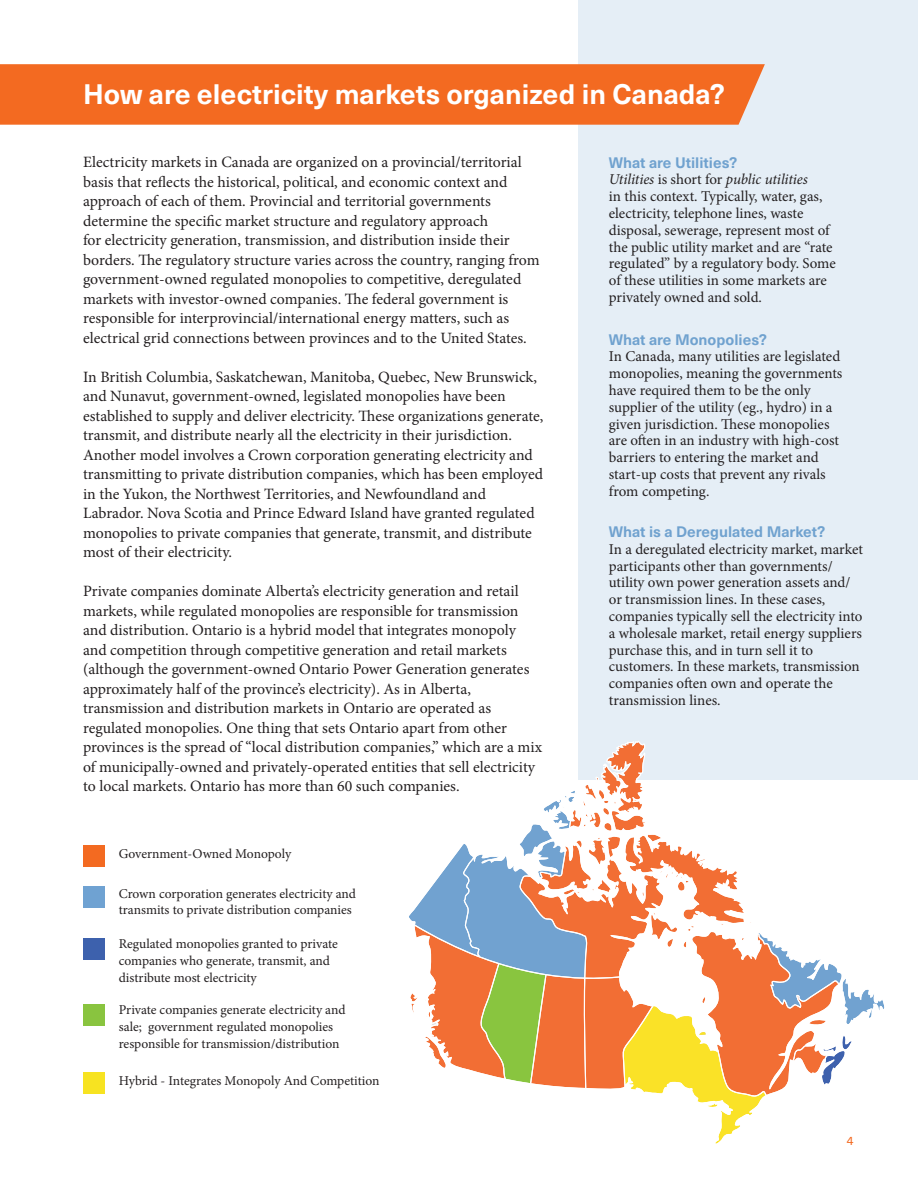
<style>
.page{position:relative;width:918px;height:1188px;background:#fff}
.page>*{position:absolute;margin:0;border:0;box-sizing:border-box;transform-origin:0 0}
.t1{font:700 27.75px "Neue Haas Unica W1 G";color:#fff}
.t2{font:15.75px/19.5px "Minion Pro";color:#231f20}
.t3{font:15px/16.8px "Minion Pro";color:#231f20}
.t4{font:700 15px "Neue Haas Unica W1 G";color:#70a2cf}
.t5{font:13.5px/16.8px "Minion Pro";color:#231f20}
.t6{font:12px "Neue Haas Unica W1 G";color:#f36a21}
.s1{font-style:italic}
</style>
<div class="page">
<div style="left:578px;top:0;width:340px;height:780px;background:#e5eef6"></div>
<div style="left:0;top:64px;width:765px;height:61px;background:#f36a21"></div>
<div style="left:83px;top:845px;width:22px;height:21px;background:#f36a21"></div>
<div style="left:83px;top:886px;width:22px;height:22px;background:#6fa2d2"></div>
<div style="left:83px;top:938px;width:22px;height:22px;background:#3d61ad"></div>
<div style="left:83px;top:1004px;width:22px;height:22px;background:#89c43f"></div>
<div style="left:83px;top:1072px;width:22px;height:22px;background:#f7e321"></div>
<svg style="left:409px;top:741px;width:476px;height:403px"></svg>
<h1 class="t1" style="left:83px;top:73px;width:643px">How are electricity markets organized in Canada?</h1>
<p class="t2" style="left:83px;top:153px;width:458px">Electricity markets in Canada are organized on a provincial/territorial basis that reflects the historical, political, and economic context and approach of each of them. Provincial and territorial governments determine the specific market structure and regulatory approach<br>for electricity generation, transmission, and distribution inside their borders. The regulatory structure varies across the country, ranging from government-owned regulated monopolies to competitive, deregulated markets with investor-owned companies. The federal government is responsible for interprovincial/international energy matters, such as electrical grid connections between provinces and to the United States.</p>
<p class="t2" style="left:83px;top:367px;width:462px">In British Columbia, Saskatchewan, Manitoba, Quebec, New Brunswick, and Nunavut, government-owned, legislated monopolies have been established to supply and deliver electricity. These organizations generate, transmit, and distribute nearly all the electricity in their jurisdiction.<br>Another model involves a Crown corporation generating electricity and transmitting to private distribution companies, which has been employed in the Yukon, the Northwest Territories, and Newfoundland and Labrador. Nova Scotia and Prince Edward Island have granted regulated monopolies to private companies that generate, transmit, and distribute most of their electricity.</p>
<p class="t2" style="left:83px;top:582px;width:461px">Private companies dominate Alberta’s electricity generation and retail markets, while regulated monopolies are responsible for transmission and distribution. Ontario is a hybrid model that integrates monopoly and competition through competitive generation and retail markets (although the government-owned Ontario Power Generation generates approximately half of the province’s electricity). As in Alberta, transmission and distribution markets in Ontario are operated as regulated monopolies. One thing that sets Ontario apart from other provinces is the spread of “local distribution companies,” which are a mix of municipally-owned and privately-operated entities that sell electricity to local markets. Ontario has more than 60 such companies.</p>
<p class="t5" style="left:119px;top:845px;width:174px">Government-Owned Monopoly</p>
<p class="t5" style="left:119px;top:885px;width:239px">Crown corporation generates electricity and transmits to private distribution companies</p>
<p class="t5" style="left:119px;top:935px;width:221px">Regulated monopolies granted to private companies who generate, transmit, and distribute most electricity</p>
<p class="t5" style="left:119px;top:1001px;width:228px">Private companies generate electricity and sale; government regulated monopolies responsible for transmission/distribution</p>
<p class="t5" style="left:119px;top:1073px;width:262px">Hybrid - Integrates Monopoly And Competition</p>
<p class="t4" style="left:609px;top:151px;width:130px">What are Utilities?</p>
<p class="t3" style="left:609px;top:171px;width:229px"><span class="s1">Utilities</span> is short for <span class="s1">public utilities<br></span>in this context. Typically, water, gas, electricity, telephone lines, waste disposal, sewerage, represent most of the public utility market and are “rate regulated” by a regulatory body. Some of these utilities in some markets are privately owned and sold.</p>
<p class="t4" style="left:609px;top:328px;width:160px">What are Monopolies?</p>
<p class="t3" style="left:609px;top:348px;width:235px">In Canada, many utilities are legislated monopolies, meaning the governments have required them to be the only supplier of the utility (eg., hydro) in a given jurisdiction. These monopolies are often in an industry with high-cost barriers to entering the market and start-up costs that prevent any rivals from competing.</p>
<p class="t4" style="left:609px;top:520px;width:218px">What is a Deregulated Market?</p>
<p class="t3" style="left:609px;top:541px;width:256px">In a deregulated electricity market, market participants other than governments/ utility own power generation assets and/ or transmission lines. In these cases, companies typically sell the electricity into a wholesale market, retail energy suppliers purchase this, and in turn sell it to customers. In these markets, transmission companies often own and operate the transmission lines.</p>
<p class="t6" style="left:847px;top:1132px;width:8px">4</p>
</div>
